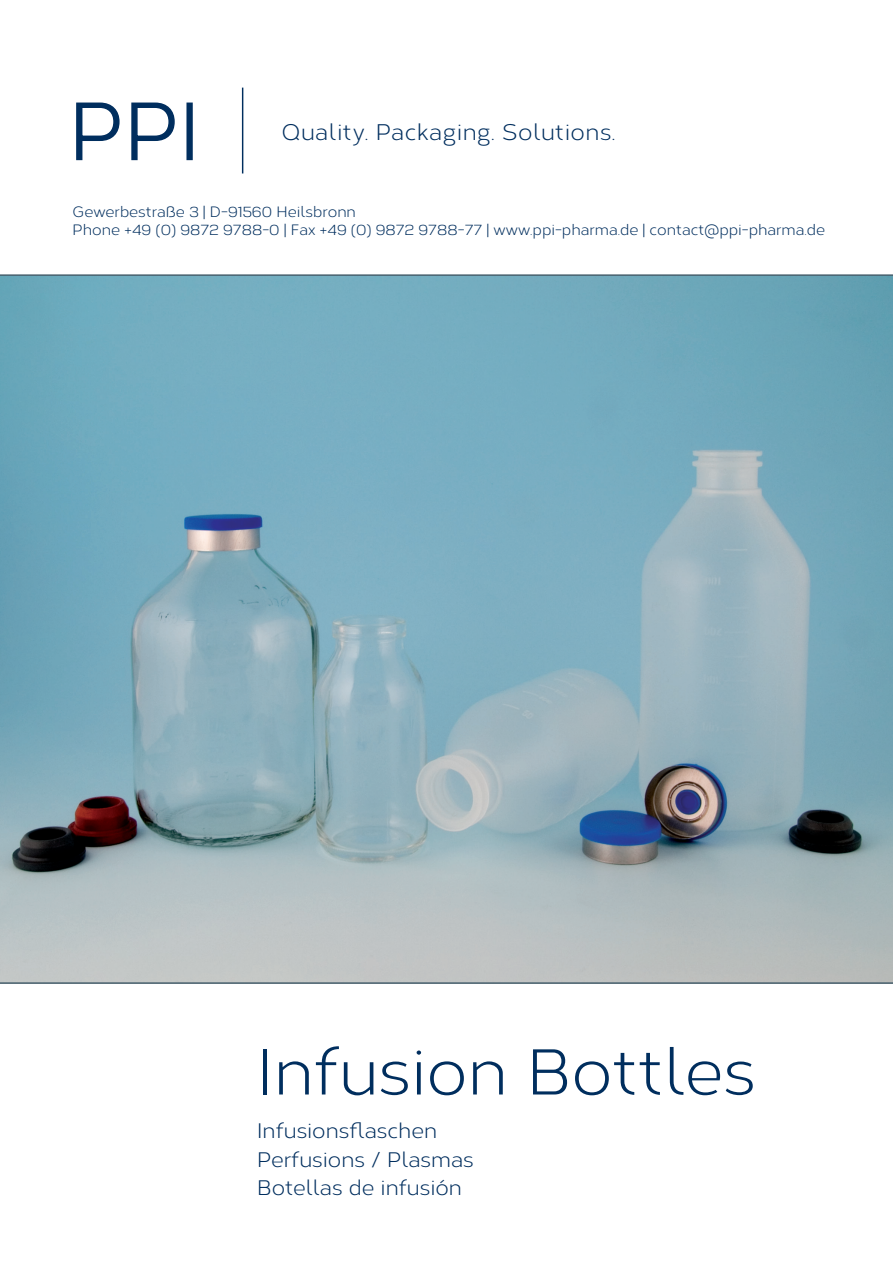
<style>
.page{position:relative;width:893px;height:1263px;background:#fff}
.page>*{position:absolute;margin:0;border:0;box-sizing:border-box;transform-origin:0 0}
.t1{font:80.1px "Corbert";color:#002e5e}
.t2{font:64.5px "Corbert";color:#002e5e}
.t3{font:22.65px "Corbert";letter-spacing:.02em;color:#002e5e}
.t4{font:21px/28.5px "Corbert";color:#002e5e}
.t5{font:15px/18px "Corbert";color:#002e5e}
</style>
<div class="page">
<img style="left:0;top:276px;width:893px;height:706px">
<hr style="left:0;top:274px;width:893px;height:2px;background:#48616e">
<hr style="left:0;top:982px;width:893px;height:2px;background:#48616e">
<svg style="left:76px;top:102px;width:44px;height:59px"></svg>
<svg style="left:131px;top:102px;width:44px;height:59px"></svg>
<div style="left:186px;top:103px;width:7px;height:57px;border:2px solid #002e5e"></div>
<hr style="left:242px;top:88px;width:1px;height:85px;background:#002e5e">
<h1 class="t1" style="left:69px;top:74px;width:132px">PPI</h1>
<h3 class="t3" style="left:281px;top:116px;width:335px">Quality. Packaging. Solutions.</h3>
<p class="t5" style="left:73px;top:202px;width:754px">Gewerbestraße 3 | D-91560 Heilsbronn<br>Phone +49 (0) 9872 9788-0 | Fax +49 (0) 9872 9788-77 | www.ppi-pharma.de | contact@ppi-pharma.de</p>
<h2 class="t2" style="left:257px;top:1026px;width:500px">Infusion Bottles</h2>
<h3 class="t4" style="left:257px;top:1115px;width:218px">Infusionsflaschen<br>Perfusions / Plasmas<br>Botellas de infusión</h3>
</div>
